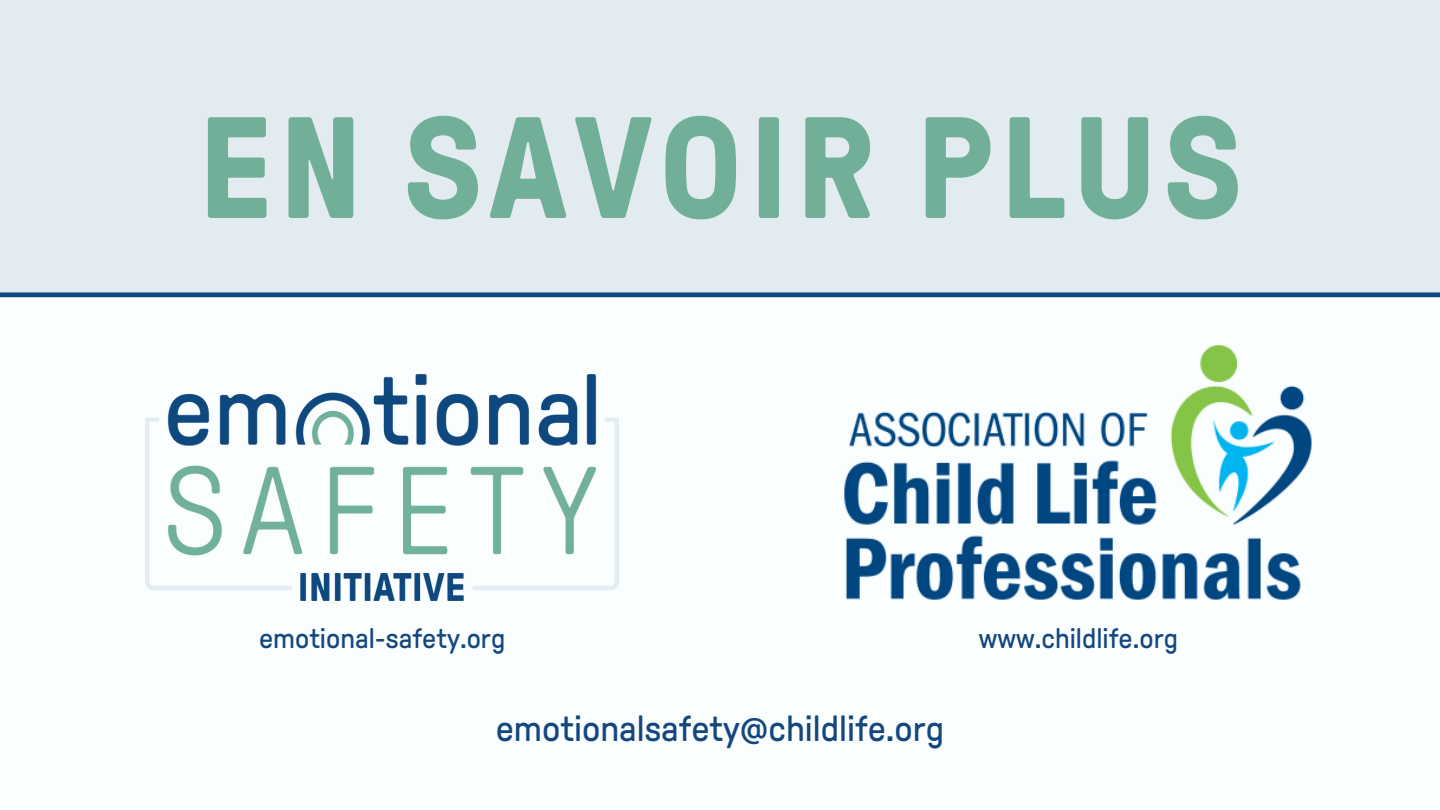
<style>
.page{position:relative;width:1440px;height:810px;background:#e2ebf0}
.page>*{position:absolute;margin:0;border:0;box-sizing:border-box;transform-origin:0 0}
.t1{font:700 144px "GT Pressura";letter-spacing:.045em;color:#71af98}
.t2{font:36px "GT Pressura";color:#14477d}
.t3{font:28px "GT Pressura";color:#14477d}
</style>
<div class="page">
<div style="left:0;top:292px;width:1440px;height:518px;background:#fafeff"></div>
<img style="left:146px;top:374px;width:473px;height:227px">
<img style="left:842px;top:345px;width:473px;height:256px">
<p class="t1" style="left:198px;top:91px;width:1046px">EN SAVOIR PLUS</p>
<p class="t3" style="left:259px;top:623px;width:248px">emotional-safety.org</p>
<p class="t3" style="left:979px;top:623px;width:201px">www.childlife.org</p>
<p class="t2" style="left:496px;top:709px;width:450px">emotionalsafety@childlife.org</p>
</div>
